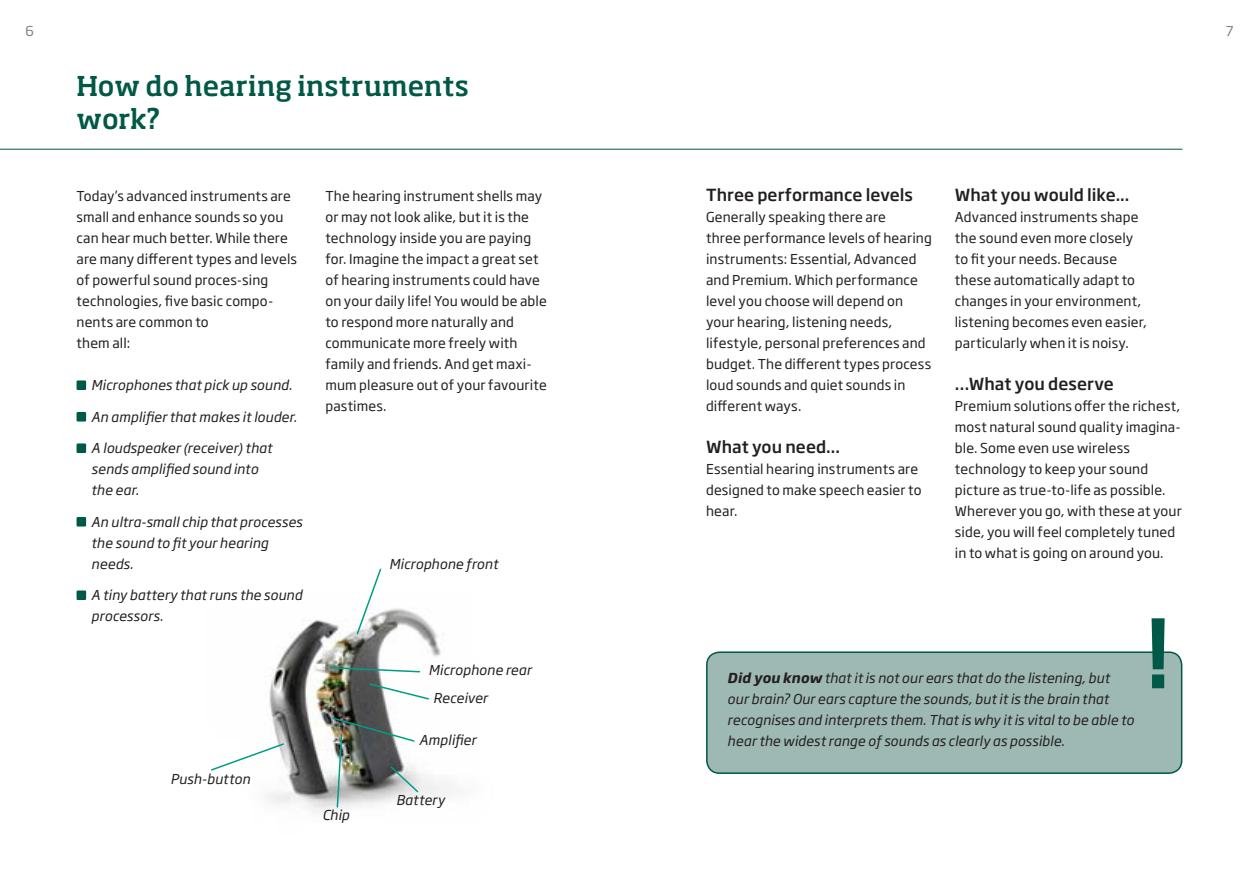
<style>
.page{position:relative;width:1259px;height:893px;background:#fff}
.page>*{position:absolute;margin:0;border:0;box-sizing:border-box;transform-origin:0 0}
.t1{font:500 90px "Soho Gothic Pro";color:#005846}
.t2{font:500 27px/33px "Soho Pro";letter-spacing:-.005em;color:#005846}
.t3{font:500 16.5px "Soho Gothic Pro";color:#231f20}
.t4{font:13.5px/21px "Soho Gothic Pro";letter-spacing:.01em;color:#231f20}
.t5{font:italic 13.5px/21px "Soho Gothic Pro";letter-spacing:.01em;color:#231f20}
.t6{font:13.5px "Soho Gothic Pro";color:#808285}
.s1{font-weight:700}
</style>
<div class="page">
<img style="left:267px;top:608px;width:184px;height:205px">
<div style="left:77px;top:380px;width:9px;height:10px;background:#005846"></div>
<div style="left:77px;top:412px;width:9px;height:10px;background:#005846"></div>
<div style="left:77px;top:443px;width:9px;height:10px;background:#005846"></div>
<div style="left:77px;top:517px;width:9px;height:10px;background:#005846"></div>
<div style="left:77px;top:590px;width:9px;height:10px;background:#005846"></div>
<div style="left:707px;top:652px;width:474px;height:121px;background:#9eb9b3"></div>
<div style="left:706px;top:651px;width:476px;height:123px;border:2px solid #005846;border-radius:13px"></div>
<hr style="left:0;top:149px;width:1182px;height:1px;background:#005846">
<svg style="left:355px;top:568px;width:27px;height:68px"></svg>
<svg style="left:329px;top:666px;width:92px;height:7px"></svg>
<svg style="left:211px;top:742px;width:74px;height:30px"></svg>
<img style="left:331px;top:716px;width:89px;height:92px">
<svg style="left:368px;top:682px;width:62px;height:19px"></svg>
<p class="t6" style="left:26px;top:21px;width:10px">6</p>
<p class="t6" style="left:1225px;top:21px;width:9px">7</p>
<h2 class="t2" style="left:77px;top:68px;width:394px">How do hearing instruments work?</h2>
<p class="t4" style="left:77px;top:185px;width:222px">Today’s advanced instruments are small and enhance sounds so you can hear much better. While there are many different types and levels of powerful sound proces-sing technologies, five basic compo&shy;nents are common to<br>them all:</p>
<p class="t5" style="left:91px;top:374px;width:202px">Microphones that pick up sound.</p>
<p class="t5" style="left:91px;top:405px;width:207px">An amplifier that makes it louder.</p>
<p class="t5" style="left:91px;top:437px;width:182px">A loudspeaker (receiver) that sends amplified sound into the ear.</p>
<p class="t5" style="left:91px;top:510px;width:213px">An ultra-small chip that processes the sound to fit your hearing needs.</p>
<p class="t5" style="left:91px;top:584px;width:212px">A tiny battery that runs the sound processors.</p>
<p class="t5" style="left:171px;top:768px;width:81px">Push-button</p>
<p class="t4" style="left:325px;top:185px;width:223px">The hearing instrument shells may or may not look alike, but it is the technology inside you are paying for. Imagine the impact a great set of hearing instruments could have on your daily life! You would be able to respond more naturally and communicate more freely with family and friends. And get maxi&shy;mum pleasure out of your favourite pastimes.</p>
<p class="t5" style="left:389px;top:553px;width:110px">Microphone front</p>
<p class="t5" style="left:428px;top:659px;width:104px">Microphone rear</p>
<p class="t5" style="left:433px;top:687px;width:56px">Receiver</p>
<p class="t5" style="left:322px;top:804px;width:29px">Chip</p>
<p class="t5" style="left:419px;top:729px;width:59px">Amplifier</p>
<p class="t5" style="left:396px;top:789px;width:50px">Battery</p>
<p class="t3" style="left:706px;top:182px;width:208px">Three performance levels</p>
<p class="t4" style="left:706px;top:206px;width:227px">Generally speaking there are<br>three performance levels of hearing instruments: Essential, Advanced and Premium. Which performance level you choose will depend on your hearing, listening needs, lifestyle, personal preferences and budget. The different types process loud sounds and quiet sounds in different ways.</p>
<p class="t3" style="left:706px;top:434px;width:135px">What you need...</p>
<p class="t4" style="left:706px;top:458px;width:217px">Essential hearing instruments are designed to make speech easier to hear.</p>
<p class="t3" style="left:955px;top:182px;width:176px">What you would like...</p>
<p class="t4" style="left:955px;top:206px;width:193px">Advanced instruments shape the sound even more closely to fit your needs. Because these automatically adapt to changes in your environment, listening becomes even easier, particularly when it is noisy.</p>
<p class="t3" style="left:955px;top:371px;width:160px">…What you deserve</p>
<p class="t4" style="left:955px;top:395px;width:228px">Premium solutions offer the richest, most natural sound quality imagina&shy;ble. Some even use wireless technology to keep your sound picture as true-to-life as possible.<br>Wherever you go, with these at your side, you will feel completely tuned in to what is going on around you.</p>
<p class="t5" style="left:727px;top:667px;width:408px"><span class="s1">Did you know</span> that it is not our ears that do the listening, but our brain? Our ears capture the sounds, but it is the brain that recognises and interprets them. That is why it is vital to be able to hear the widest range of sounds as clearly as possible.</p>
<h1 class="t1" style="left:1144px;top:584px;width:29px">!</h1>
</div>
